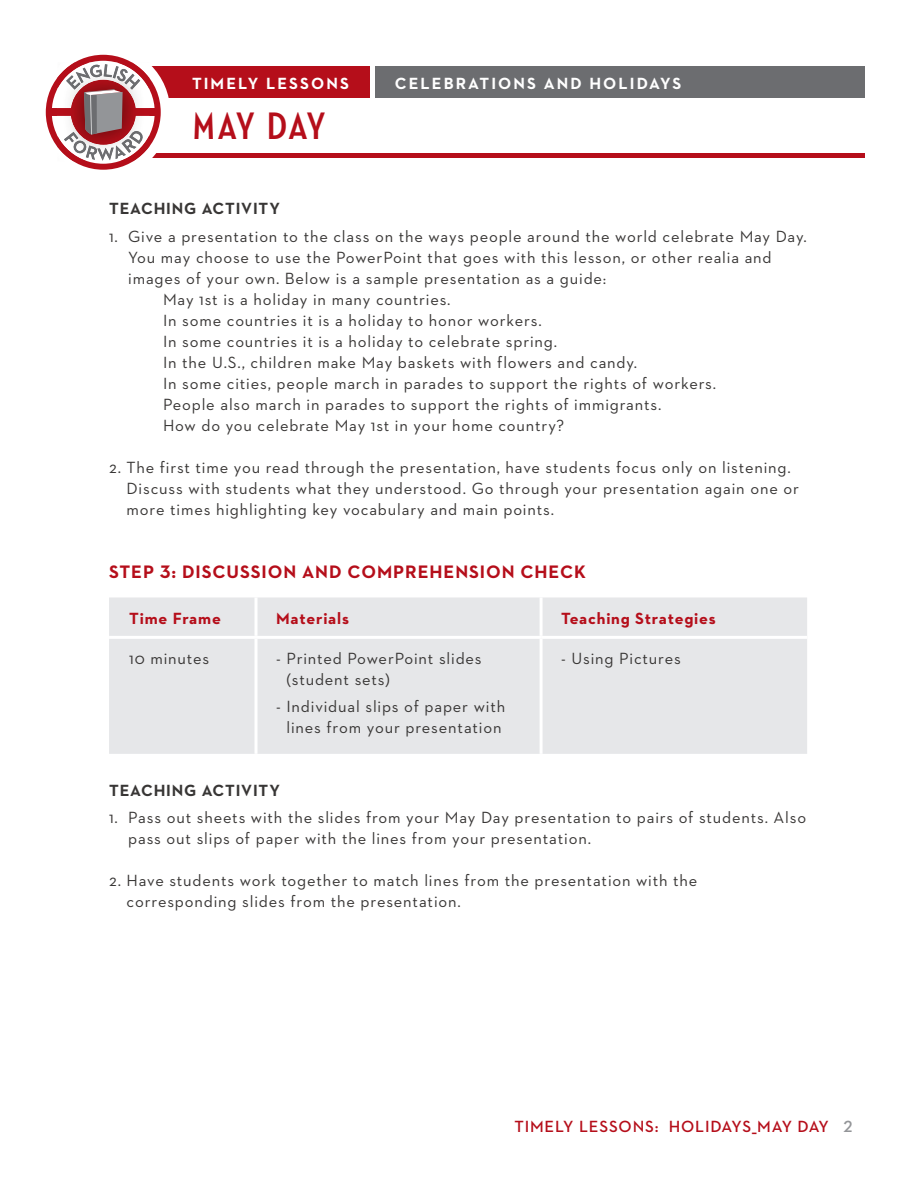
<style>
.page{position:relative;width:918px;height:1188px;background:#fff}
.page>*{position:absolute;margin:0;border:0;box-sizing:border-box;transform-origin:0 0}
.t1{font:39px "Neutraface Condensed Bold Alt";letter-spacing:.01em;color:#b50e1a}
.STEPS{font:700 18.3px "Neutraface 2 Text";letter-spacing:.05em;color:#b50e1a}
.BODY_COPY{font:16.5px/21px "Neutraface 2 Text";letter-spacing:.05em;color:#383635}
.t2{font:700 16.5px "Neutraface 2 Text";letter-spacing:.125em;color:#fff}
.t3{font:700 16.5px "Neutraface 2 Text";letter-spacing:.05em;color:#b50e1a}
.t4{font:600 16.5px "Neutraface 2 Text";letter-spacing:.05em;color:#b50e1a}
.STEPS-2{font:700 16.5px "Neutraface 2 Text";letter-spacing:.05em;color:#383635}
.SUBHEAD_GRAY{font:700 16.5px "Neutraface 2 Text";letter-spacing:.05em;color:#383635}
.s1{color:#939598}
</style>
<div class="page">
<div style="left:111px;top:67px;width:276px;height:31px;background:#b50e1a"></div>
<div style="left:371px;top:67px;width:494px;height:31px;background:#6c6d70"></div>
<div style="left:370px;top:59px;width:5px;height:42px;background:#fff"></div>
<div style="left:90px;top:153px;width:775px;height:5px;background:#b50e1a"></div>
<svg style="left:45px;top:54px;width:125px;height:116px"></svg>
<div style="left:109px;top:597px;width:698px;height:157px;background:#e6e7e9"></div>
<hr style="left:255px;top:597px;width:3px;height:39px;background:#fff">
<hr style="left:540px;top:597px;width:3px;height:39px;background:#fff">
<hr style="left:109px;top:636px;width:147px;height:3px;background:#fff">
<hr style="left:256px;top:636px;width:285px;height:3px;background:#fff">
<hr style="left:255px;top:639px;width:3px;height:115px;background:#fff">
<hr style="left:541px;top:636px;width:266px;height:3px;background:#fff">
<hr style="left:540px;top:639px;width:3px;height:115px;background:#fff">
<p class="t2" style="left:192px;top:73px;width:158px">TIMELY LESSONS</p>
<p class="t2" style="left:395px;top:73px;width:288px">CELEBRATIONS AND HOLIDAYS</p>
<h1 class="t1" style="left:193px;top:104px;width:134px">MAY DAY</h1>
<p class="STEPS-2" style="left:109px;top:198px;width:172px">TEACHING ACTIVITY</p>
<p class="BODY_COPY" style="left:128px;top:225px;width:680px;text-indent:-19px">1. Give a presentation to the class on the ways people around the world celebrate May Day.<br>You may choose to use the PowerPoint that goes with this lesson, or other realia and images of your own. Below is a sample presentation as a guide:</p>
<p class="BODY_COPY" style="left:163px;top:288px;width:289px">May 1st is a holiday in many countries.</p>
<p class="BODY_COPY" style="left:163px;top:309px;width:380px">In some countries it is a holiday to honor workers.</p>
<p class="BODY_COPY" style="left:163px;top:330px;width:396px">In some countries it is a holiday to celebrate spring.</p>
<p class="BODY_COPY" style="left:163px;top:351px;width:475px">In the U.S., children make May baskets with flowers and candy.</p>
<p class="BODY_COPY" style="left:163px;top:372px;width:555px">In some cities, people march in parades to support the rights of workers.</p>
<p class="BODY_COPY" style="left:163px;top:393px;width:500px">People also march in parades to support the rights of immigrants.</p>
<p class="BODY_COPY" style="left:163px;top:414px;width:403px">How do you celebrate May 1st in your home country?</p>
<p class="BODY_COPY" style="left:127px;top:456px;width:674px;text-indent:-18px">2. The first time you read through the presentation, have students focus only on listening.<br>Discuss with students what they understood. Go through your presentation again one or more times highlighting key vocabulary and main points.</p>
<p class="STEPS" style="left:109px;top:560px;width:479px">STEP 3: DISCUSSION AND COMPREHENSION CHECK</p>
<p class="t3" style="left:129px;top:608px;width:93px">Time Frame</p>
<p class="t3" style="left:276px;top:608px;width:74px">Materials</p>
<p class="t3" style="left:561px;top:608px;width:156px">Teaching Strategies</p>
<p class="BODY_COPY" style="left:129px;top:647px;width:81px">10 minutes</p>
<p class="BODY_COPY" style="left:287px;top:647px;width:197px;text-indent:-10px">- Printed PowerPoint slides (student sets)</p>
<p class="BODY_COPY" style="left:276px;top:696px;width:231px;text-align:center">- Individual slips of paper with lines from your presentation</p>
<p class="BODY_COPY" style="left:561px;top:647px;width:121px">- Using Pictures</p>
<p class="SUBHEAD_GRAY" style="left:109px;top:779px;width:172px">TEACHING ACTIVITY</p>
<p class="BODY_COPY" style="left:128px;top:807px;width:679px;text-indent:-19px">1. Pass out sheets with the slides from your May Day presentation to pairs of students. Also pass out slips of paper with the lines from your presentation.</p>
<p class="BODY_COPY" style="left:127px;top:870px;width:572px;text-indent:-18px">2. Have students work together to match lines from the presentation with the corresponding slides from the presentation.</p>
<p class="t4" style="left:514px;top:1116px;width:340px">TIMELY LESSONS: HOLIDAYS_MAY DAY <span class="s1">2</span></p>
</div>
